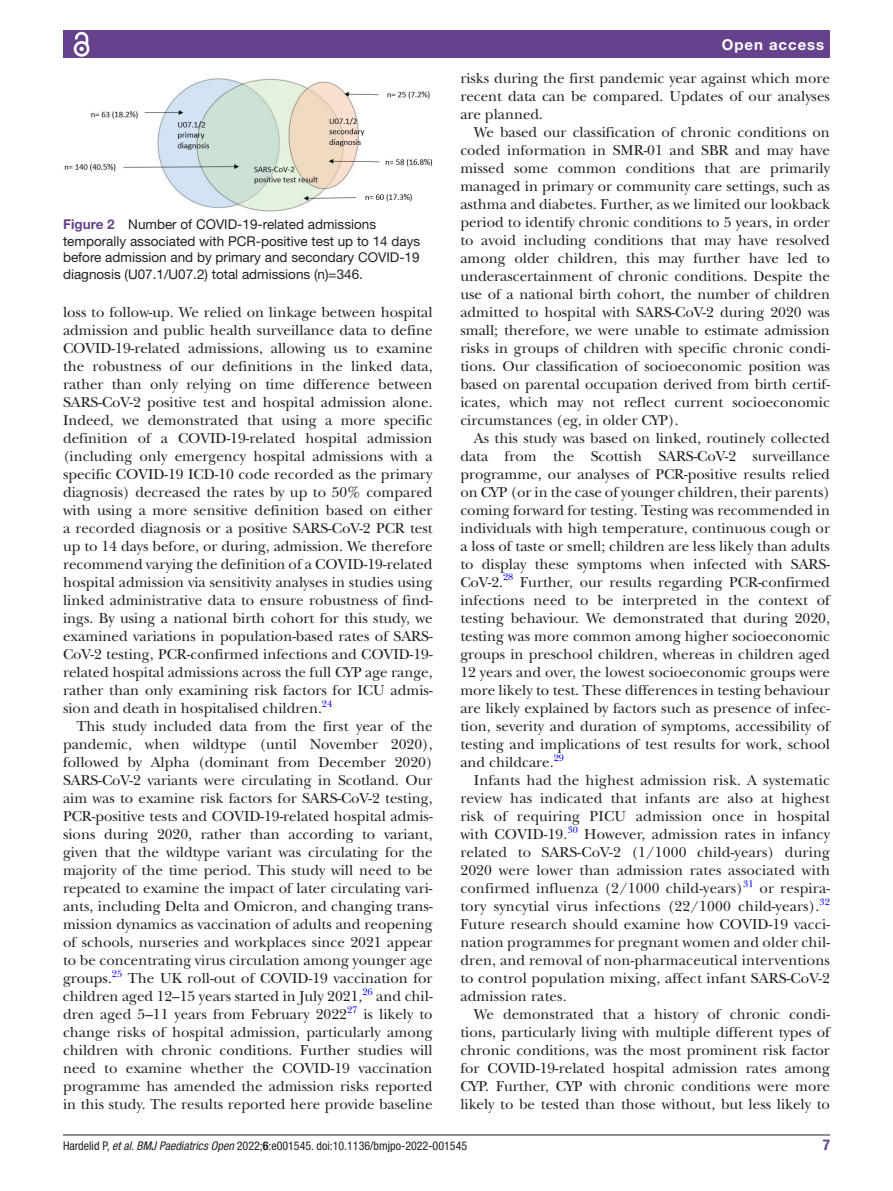
<style>
.page{position:relative;width:893px;height:1191px;background:#fff}
.page>*{position:absolute;margin:0;border:0;box-sizing:border-box;transform-origin:0 0}
.t1{font:15px/18px "New Baskerville";color:#231f20;text-align:justify}
.t2{font:700 15px "Helvetica Neue LT Std";letter-spacing:.065em;color:#fff}
.t3{font:700 condensed 15px "Helvetica Neue LT Std";color:#66428c}
.t4{font:13.5px/16.5px "Helvetica Neue LT Std";color:#231f20}
.t5{font:condensed 12px "Helvetica Neue LT Std";color:#231f20}
.t6{font:9.9px "New Baskerville";color:#00f}
.s1{font-weight:700;color:#66428c}
.s2{font-style:italic}
.s3{font-weight:700}
</style>
<div class="page">
<hr style="left:63px;top:1134px;width:767px;height:1px;background:#231f20">
<div style="left:63px;top:31px;width:767px;height:27px;background:#66428c"></div>
<svg style="left:73px;top:31px;width:17px;height:26px"></svg>
<img style="left:64px;top:78px;width:369px;height:133px">
<p class="t4" style="left:63px;top:216px;width:359px"><span class="s1">Figure 2</span> Number of COVID-19-related admissions temporally associated with PCR-positive test up to 14 days before admission and by primary and secondary COVID-19 diagnosis (U07.1/U07.2) total admissions (n)<span class="s2">=</span>346.</p>
<p class="t1" style="left:63px;top:303px;width:371px">loss to follow-up. We relied on linkage between hospital admission and public health surveillance data to define COVID-19-related admissions, allowing us to examine the robustness of our definitions in the linked data, rather than only relying on time difference between SARS-CoV-2 positive test and hospital admission alone.<br>Indeed, we demonstrated that using a more specific definition of a COVID-19-related hospital admission (including only emergency hospital admissions with a specific COVID-19 ICD-10 code recorded as the primary diagnosis) decreased the rates by up to 50% compared with using a more sensitive definition based on either a recorded diagnosis or a positive SARS-CoV-2 PCR test up to 14 days before, or during, admission. We therefore recommend varying the definition of a COVID-19-related hospital admission via sensitivity analyses in studies using linked administrative data to ensure robustness of find&shy;ings. By using a national birth cohort for this study, we examined variations in population-based rates of SARS-CoV-2 testing, PCR-confirmed infections and COVID-19- related hospital admissions across the full CYP age range, rather than only examining risk factors for ICU admis&shy;sion and death in hospitalised children.</p>
<p class="t6" style="left:322px;top:697px;width:12px">24</p>
<p class="t1" style="left:63px;top:717px;width:371px;text-indent:14px">This study included data from the first year of the pandemic, when wildtype (until November 2020), followed by Alpha (dominant from December 2020)<br>SARS-CoV-2 variants were circulating in Scotland. Our aim was to examine risk factors for SARS-CoV-2 testing, PCR-positive tests and COVID-19-related hospital admis&shy;sions during 2020, rather than according to variant, given that the wildtype variant was circulating for the majority of the time period. This study will need to be repeated to examine the impact of later circulating vari&shy;ants, including Delta and Omicron, and changing trans&shy;mission dynamics as vaccination of adults and reopening of schools, nurseries and workplaces since 2021 appear to be concentrating virus circulation among younger age groups.</p>
<p class="t6" style="left:112px;top:967px;width:12px">25</p>
<p class="t1" style="left:63px;top:969px;width:371px;text-indent:65px">The UK roll-out of COVID-19 vaccination for children aged 12–15 years started in July 2021,</p>
<p class="t6" style="left:362px;top:985px;width:12px">26</p>
<p class="t1" style="left:376px;top:987px;width:58px">and chil-</p>
<p class="t1" style="left:63px;top:1005px;width:285px">dren aged 5–11 years from February 2022</p>
<p class="t6" style="left:347px;top:1003px;width:12px">27</p>
<p class="t1" style="left:63px;top:1005px;width:371px;text-indent:300px">is likely to change risks of hospital admission, particularly among children with chronic conditions. Further studies will need to examine whether the COVID-19 vaccination programme has amended the admission risks reported in this study. The results reported here provide baseline</p>
<p class="t2" style="left:722px;top:35px;width:104px">Open access</p>
<p class="t1" style="left:460px;top:69px;width:371px">risks during the first pandemic year against which more recent data can be compared. Updates of our analyses are planned.</p>
<p class="t1" style="left:460px;top:123px;width:371px;text-indent:14px">We based our classification of chronic conditions on coded information in SMR-01 and SBR and may have missed some common conditions that are primarily managed in primary or community care settings, such as asthma and diabetes. Further, as we limited our lookback period to identify chronic conditions to 5 years, in order to avoid including conditions that may have resolved among older children, this may further have led to underascertainment of chronic conditions. Despite the use of a national birth cohort, the number of children admitted to hospital with SARS-CoV-2 during 2020 was small; therefore, we were unable to estimate admission risks in groups of children with specific chronic condi&shy;tions. Our classification of socioeconomic position was based on parental occupation derived from birth certif&shy;icates, which may not reflect current socioeconomic circumstances (eg, in older CYP).</p>
<p class="t1" style="left:460px;top:429px;width:371px;text-indent:14px">As this study was based on linked, routinely collected data from the Scottish SARS-CoV-2 surveillance programme, our analyses of PCR-positive results relied on CYP (or in the case of younger children, their parents) coming forward for testing. Testing was recommended in individuals with high temperature, continuous cough or a loss of taste or smell; children are less likely than adults to display these symptoms when infected with SARS-CoV-2.<sup>28</sup> Further, our results regarding PCR-confirmed infections need to be interpreted in the context of testing behaviour. We demonstrated that during 2020, testing was more common among higher socioeconomic groups in preschool children, whereas in children aged 12 years and over, the lowest socioeconomic groups were more likely to test. These differences in testing behaviour are likely explained by factors such as presence of infec&shy;tion, severity and duration of symptoms, accessibility of testing and implications of test results for work, school and childcare.</p>
<p class="t6" style="left:554px;top:751px;width:12px">29</p>
<p class="t1" style="left:460px;top:771px;width:371px;text-indent:14px">Infants had the highest admission risk. A systematic review has indicated that infants are also at highest risk of requiring PICU admission once in hospital with COVID-19.</p>
<p class="t6" style="left:568px;top:823px;width:12px">30</p>
<p class="t1" style="left:460px;top:825px;width:371px;text-indent:124px">However, admission rates in infancy related to SARS-CoV-2 (1/1000 child-years) during 2020 were lower than admission rates associated with confirmed influenza (2/1000 child-years)</p>
<p class="t6" style="left:743px;top:877px;width:12px">31</p>
<p class="t1" style="left:460px;top:879px;width:371px;text-indent:299px">or respira&shy;tory syncytial virus infections (22/1000 child-years).</p>
<p class="t6" style="left:819px;top:895px;width:12px">32</p>
<p class="t1" style="left:460px;top:915px;width:371px">Future research should examine how COVID-19 vacci&shy;nation programmes for pregnant women and older chil&shy;dren, and removal of non-pharmaceutical interventions to control population mixing, affect infant SARS-CoV-2 admission rates.</p>
<p class="t1" style="left:460px;top:1005px;width:371px;text-indent:14px">We demonstrated that a history of chronic condi&shy;tions, particularly living with multiple different types of chronic conditions, was the most prominent risk factor for COVID-19-related hospital admission rates among CYP. Further, CYP with chronic conditions were more likely to be tested than those without, but less likely to</p>
<p class="t5" style="left:63px;top:1138px;width:406px">Hardelid P, <span class="s2">et al</span>. <span class="s2">BMJ Paediatrics Open</span> 2022;<span class="s3">6</span>:e001545. doi:10.1136/bmjpo-2022-001545</p>
<p class="t3" style="left:823px;top:1135px;width:9px">7</p>
</div>
